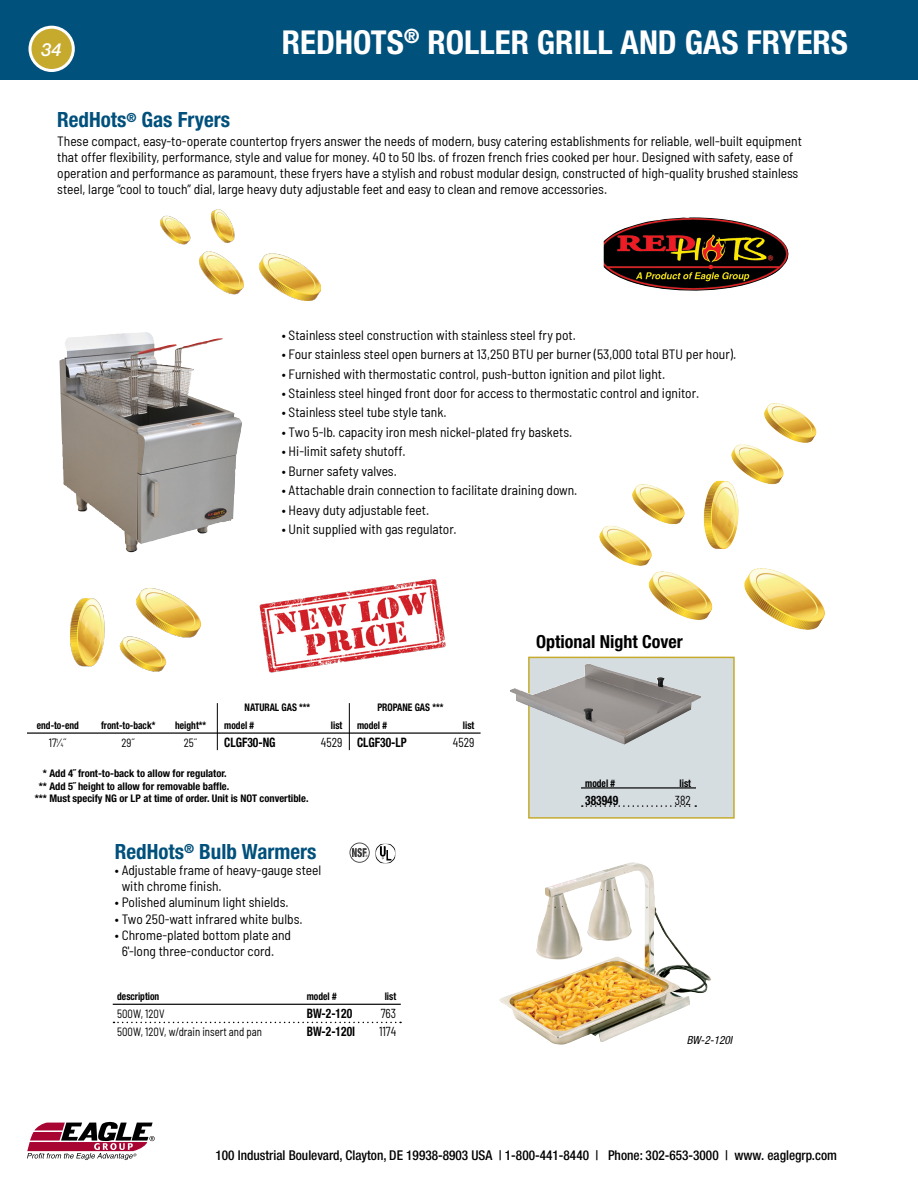
<style>
.page{position:relative;width:918px;height:1188px;background:#fff}
.page>*{position:absolute;margin:0;border:0;box-sizing:border-box;transform-origin:0 0}
.t1{font:700 condensed 33px "Helvetica Neue LT Pro";color:#fff}
.t2{font:700 condensed 21px "Helvetica Neue LT Pro";color:#00507c}
.t3{font:700 condensed 18px "Helvetica Neue LT Pro";color:#000}
.t4{font:italic 500 18px "Helvetica Neue LT Pro";color:#fff}
.t5{font:semi-condensed 13.5px/16.2px "Barlow";color:#000}
.t6{font:500 condensed 13.5px "Helvetica Neue LT Pro";color:#000}
.t7{font:700 condensed 13.05px "Helvetica Neue LT Pro";color:#000;scale:.88 1}
.t8{font:semi-condensed 13.05px "Barlow";color:#000;scale:.88 1}
.t9{font:semi-condensed 12px "Barlow";color:#000;scale:.9 1}
.t10{font:italic condensed 11.25px "Helvetica Neue LT Pro";color:#000}
.t11{font:700 condensed 10.5px "Helvetica Neue LT Pro";color:#000}
.t12{font:700 condensed 10.5px "Helvetica Neue LT Pro";color:#000;scale:.9 1}
.s1{font-size:6px}
.s2{font-family:"Barlow";font-weight:400;font-stretch:semi-condensed}
</style>
<div class="page">
<div style="left:528px;top:657px;width:207px;height:162px;background:#d6dde0;border:2px solid #c6aa2e"></div>
<img style="left:59px;top:333px;width:170px;height:220px">
<img style="left:510px;top:663px;width:191px;height:81px">
<div style="left:0;top:0;width:918px;height:80px;background:#00517c"></div>
<div style="left:30px;top:27px;width:43px;height:44px;background:#c6aa2e;border-radius:50%"></div>
<div style="left:28px;top:26px;width:47px;height:46px;border:3px solid #fff;border-radius:50%"></div>
<img style="left:604px;top:217px;width:185px;height:74px">
<hr style="left:217px;top:703px;width:1px;height:47px;background:#000">
<hr style="left:349px;top:703px;width:1px;height:47px;background:#000">
<hr style="left:27px;top:732px;width:454px;height:2px;background:#000">
<hr style="left:581px;top:787px;width:115px;height:2px;background:#000">
<svg style="left:582px;top:805px;width:114px;height:2px"></svg>
<img style="left:259px;top:579px;width:187px;height:94px">
<img style="left:161px;top:210px;width:160px;height:90px">
<img style="left:119px;top:588px;width:82px;height:84px">
<img style="left:70px;top:598px;width:35px;height:69px">
<img style="left:599px;top:480px;width:225px;height:149px">
<img style="left:731px;top:403px;width:93px;height:83px">
<svg style="left:27px;top:1121px;width:128px;height:39px"></svg>
<img style="left:499px;top:863px;width:212px;height:182px">
<hr style="left:113px;top:1004px;width:288px;height:1px;background:#000">
<svg style="left:113px;top:1022px;width:288px;height:1px"></svg>
<svg style="left:374px;top:843px;width:22px;height:22px"></svg>
<img style="left:376px;top:844px;width:19px;height:19px">
<svg style="left:349px;top:842px;width:21px;height:21px"></svg>
<div style="left:350px;top:843px;width:19px;height:19px;background:#fff;border-radius:50%"></div>
<div style="left:350px;top:843px;width:20px;height:20px;border:2px solid #403f41;border-radius:50%"></div>
<svg style="left:352px;top:848px;width:16px;height:9px"></svg>
<h3 class="t4" style="left:42px;top:38px;width:22px">34</h3>
<h1 class="t1" style="left:282px;top:22px;width:568px">REDHOTS<sup>®</sup> ROLLER GRILL AND GAS FRYERS</h1>
<h2 class="t2" style="left:57px;top:107px;width:174px">RedHots<sup>®</sup> Gas Fryers</h2>
<p class="t5" style="left:57px;top:132px;width:746px">These compact, easy-to-operate countertop fryers answer the needs of modern, busy catering establishments for reliable, well-built equipment that offer flexibility, performance, style and value for money. 40 to 50 lbs. of frozen french fries cooked per hour. Designed with safety, ease of operation and performance as paramount, these fryers have a stylish and robust modular design, constructed of high-quality brushed stainless steel, large “cool to touch” dial, large heavy duty adjustable feet and easy to clean and remove accessories.</p>
<p class="t5" style="left:282px;top:326px;width:296px">• Stainless steel construction with stainless steel fry pot.</p>
<p class="t5" style="left:282px;top:345px;width:456px">• Four stainless steel open burners at 13,250 BTU per burner (53,000 total BTU per hour).</p>
<p class="t5" style="left:282px;top:365px;width:385px">• Furnished with thermostatic control, push-button ignition and pilot light.</p>
<p class="t5" style="left:282px;top:384px;width:419px">• Stainless steel hinged front door for access to thermostatic control and ignitor.</p>
<p class="t5" style="left:282px;top:403px;width:166px">• Stainless steel tube style tank.</p>
<p class="t5" style="left:282px;top:423px;width:292px">• Two 5-lb. capacity iron mesh nickel-plated fry baskets.</p>
<p class="t5" style="left:282px;top:442px;width:125px">• Hi-limit safety shutoff.</p>
<p class="t5" style="left:282px;top:462px;width:117px">• Burner safety valves.</p>
<p class="t5" style="left:282px;top:481px;width:297px">• Attachable drain connection to facilitate draining down.</p>
<p class="t5" style="left:282px;top:501px;width:149px">• Heavy duty adjustable feet.</p>
<p class="t5" style="left:282px;top:520px;width:176px">• Unit supplied with gas regulator.</p>
<p class="t12" style="left:245px;top:701px;width:74px">NATURAL GAS ***</p>
<p class="t12" style="left:377px;top:701px;width:75px">PROPANE GAS ***</p>
<p class="t12" style="left:37px;top:719px;width:48px">end-to-end</p>
<p class="t12" style="left:101px;top:719px;width:62px">front-to-back*</p>
<p class="t12" style="left:175px;top:719px;width:36px">height**</p>
<p class="t12" style="left:224px;top:719px;width:35px">model #</p>
<p class="t12" style="left:331px;top:719px;width:14px">list</p>
<p class="t12" style="left:357px;top:719px;width:35px">model #</p>
<p class="t12" style="left:463px;top:719px;width:14px">list</p>
<p class="t9" style="left:49px;top:734px;width:22px">17<sup>1</sup>⁄<span class="s1">4</span>˝</p>
<p class="t9" style="left:121px;top:734px;width:17px">29˝</p>
<p class="t9" style="left:184px;top:734px;width:17px">25˝</p>
<p class="t7" style="left:224px;top:735px;width:60px">CLGF30-NG</p>
<p class="t7" style="left:321px;top:735px;width:99px"><span class="s2">4529</span> CLGF30-LP</p>
<p class="t8" style="left:453px;top:733px;width:26px">4529</p>
<p class="t11" style="left:43px;top:767px;width:185px">* Add 4˝ front-to-back to allow for regulator.</p>
<p class="t11" style="left:39px;top:780px;width:192px">** Add 5˝ height to allow for removable baffle.</p>
<p class="t11" style="left:35px;top:792px;width:275px">*** Must specify NG or LP at time of order. Unit is NOT convertible.</p>
<h2 class="t2" style="left:115px;top:839px;width:203px">RedHots<sup>®</sup> Bulb Warmers</h2>
<p class="t5" style="left:122px;top:861px;width:201px;text-indent:-7px">• Adjustable frame of heavy-gauge steel with chrome finish.</p>
<p class="t5" style="left:115px;top:894px;width:175px">• Polished aluminum light shields.</p>
<p class="t5" style="left:115px;top:910px;width:189px">• Two 250-watt infrared white bulbs.</p>
<p class="t5" style="left:122px;top:926px;width:171px;text-indent:-7px">• Chrome-plated bottom plate and<br>6'-long three-conductor cord.</p>
<p class="t12" style="left:117px;top:990px;width:48px">description</p>
<p class="t12" style="left:307px;top:990px;width:35px">model #</p>
<p class="t12" style="left:385px;top:990px;width:14px">list</p>
<p class="t9" style="left:117px;top:1005px;width:54px">500W, 120V</p>
<p class="t7" style="left:307px;top:1006px;width:53px">BW-2-120</p>
<p class="t8" style="left:381px;top:1004px;width:19px">763</p>
<p class="t9" style="left:117px;top:1023px;width:162px">500W, 120V, w/drain insert and pan</p>
<p class="t7" style="left:307px;top:1024px;width:57px">BW-2-120I</p>
<p class="t8" style="left:379px;top:1022px;width:21px">1174</p>
<h3 class="t3" style="left:536px;top:631px;width:148px">Optional Night Cover</h3>
<p class="t12" style="left:585px;top:777px;width:35px">model #</p>
<p class="t12" style="left:680px;top:777px;width:14px">list</p>
<p class="t7" style="left:585px;top:792px;width:39px">383949</p>
<p class="t8" style="left:675px;top:791px;width:20px">382</p>
<p class="t10" style="left:687px;top:1034px;width:47px">BW-2-120I</p>
<p class="t6" style="left:215px;top:1147px;width:623px">100 Industrial Boulevard, Clayton, DE 19938-8903 USA | 1-800-441-8440 | Phone: 302-653-3000 | www. eaglegrp.com</p>
</div>
